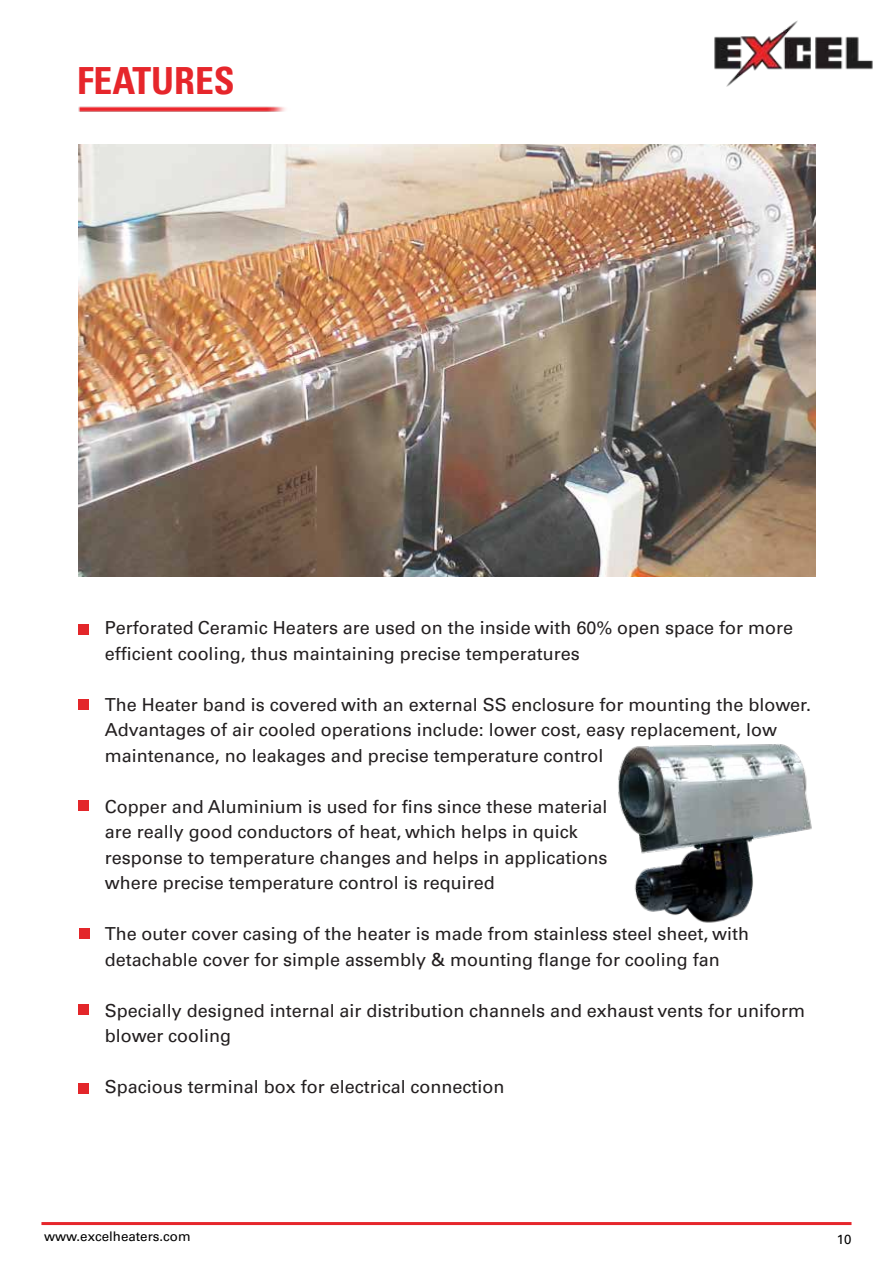
<style>
.page{position:relative;width:893px;height:1263px;background:#fff}
.page>*{position:absolute;margin:0;border:0;box-sizing:border-box;transform-origin:0 0}
.t1{font:700 condensed 37.5px "Univers";color:#e6262b}
.t2{font:18px/25.5px "Univers";color:#231f20}
.t3{font:13.35px "Univers";color:#000}
</style>
<div class="page">
<hr style="left:41px;top:1222px;width:810px;height:3px;background:#e6262b">
<img style="left:714px;top:20px;width:159px;height:67px">
<img style="left:618px;top:744px;width:194px;height:179px">
<img style="left:78px;top:145px;width:738px;height:431px">
<img style="left:78px;top:106px;width:208px;height:6px">
<div style="left:78px;top:624px;width:11px;height:10px;background:#e3262a"></div>
<div style="left:78px;top:700px;width:11px;height:10px;background:#e3262a"></div>
<div style="left:78px;top:801px;width:11px;height:10px;background:#e3262a"></div>
<div style="left:79px;top:928px;width:10px;height:10px;background:#e3262a"></div>
<div style="left:78px;top:1004px;width:11px;height:11px;background:#e3262a"></div>
<div style="left:78px;top:1083px;width:11px;height:10px;background:#e3262a"></div>
<h1 class="t1" style="left:77px;top:57px;width:159px">FEATURES</h1>
<p class="t2" style="left:105px;top:615px;width:690px">Perforated Ceramic Heaters are used on the inside with 60% open space for more efficient cooling, thus maintaining precise temperatures</p>
<p class="t2" style="left:105px;top:691px;width:708px">The Heater band is covered with an external SS enclosure for mounting the blower.<br>Advantages of air cooled operations include: lower cost, easy replacement, low maintenance, no leakages and precise temperature control</p>
<p class="t2" style="left:105px;top:793px;width:504px">Copper and Aluminium is used for fins since these material are really good conductors of heat, which helps in quick response to temperature changes and helps in applications where precise temperature control is required</p>
<p class="t2" style="left:105px;top:921px;width:646px">The outer cover casing of the heater is made from stainless steel sheet, with detachable cover for simple assembly &amp; mounting flange for cooling fan</p>
<p class="t2" style="left:105px;top:997px;width:702px">Specially designed internal air distribution channels and exhaust vents for uniform blower cooling</p>
<p class="t2" style="left:105px;top:1074px;width:401px">Spacious terminal box for electrical connection</p>
<p class="t3" style="left:44px;top:1228px;width:148px">www.excelheaters.com</p>
<p class="t3" style="left:837px;top:1231px;width:16px">10</p>
</div>
